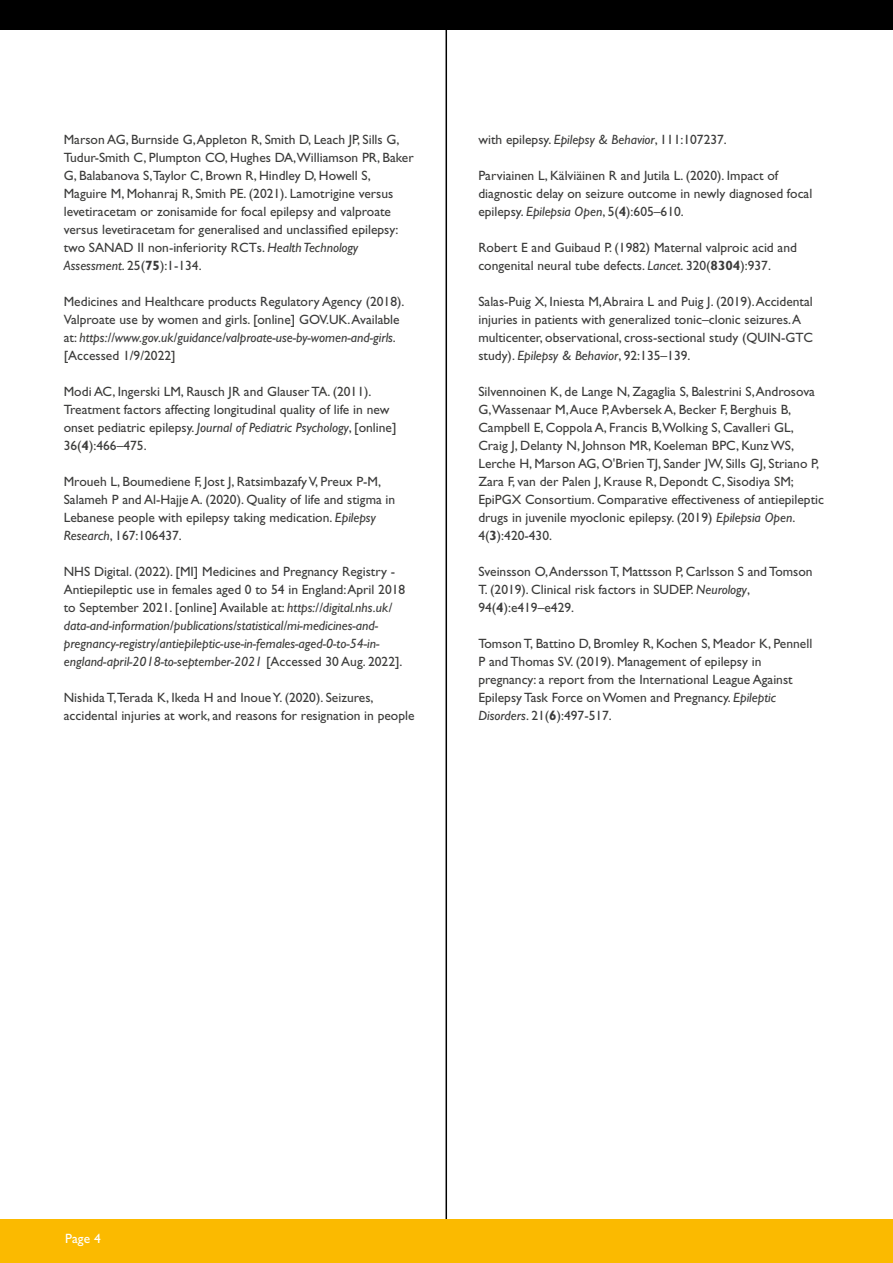
<style>
.page{position:relative;width:893px;height:1263px;background:#fff}
.page>*{position:absolute;margin:0;border:0;box-sizing:border-box;transform-origin:0 0}
.t1{font:13.5px/18px "Gill Sans Std";color:#3c3c3b}
.t2{font:italic 13.5px/18px "Gill Sans Std";color:#3c3c3b}
.t3{font:13.5px "Gill Sans Std";color:#fff}
.s1{font-style:italic}
.s2{font-weight:700}
.s3{font-style:normal}
</style>
<div class="page">
<hr style="left:446px;top:27px;width:1px;height:1193px;background:#000">
<div style="left:0;top:0;width:893px;height:29px;background:#000"></div>
<div style="left:0;top:1220px;width:893px;height:43px;background:#fbba00"></div>
<p class="t1" style="left:64px;top:131px;width:351px">Marson AG, Burnside G, Appleton R, Smith D, Leach JP, Sills G, Tudur-Smith C, Plumpton CO, Hughes DA,Williamson PR, Baker G, Balabanova S,Taylor C, Brown R, Hindley D, Howell S, Maguire M, Mohanraj R, Smith PE. (2021). Lamotrigine versus levetiracetam or zonisamide for focal epilepsy and valproate versus levetiracetam for generalised and unclassified epilepsy: two SANAD II non-inferiority RCTs. <span class="s1">Health Technology Assessment</span>. 25(<span class="s2">75</span>):1-134.</p>
<p class="t1" style="left:64px;top:293px;width:342px">Medicines and Healthcare products Regulatory Agency (2018).<br>Valproate use by women and girls. [online] GOV.UK. Available at: <span class="s1">https://www.gov.uk/guidance/valproate-use-by-women-and-girls</span>. [Accessed 1/9/2022]</p>
<p class="t1" style="left:64px;top:383px;width:334px">Modi AC, Ingerski LM, Rausch JR and Glauser TA. (2011).<br>Treatment factors affecting longitudinal quality of life in new onset pediatric epilepsy. <span class="s1">Journal of Pediatric Psychology</span>, [online] 36(<span class="s2">4</span>):466–475.</p>
<p class="t1" style="left:64px;top:472px;width:333px">Mroueh L, Boumediene F, Jost J, Ratsimbazafy V, Preux P-M, Salameh P and Al-Hajje A. (2020). Quality of life and stigma in Lebanese people with epilepsy taking medication. <span class="s1">Epilepsy Research</span>, 167:106437.</p>
<p class="t2" style="left:64px;top:562px;width:343px"><span class="s3">NHS Digital. (2022). [MI] Medicines and Pregnancy Registry - Antiepileptic use in females aged 0 to 54 in England: April 2018 to September 2021. [online] Available at:</span> https://digital.nhs.uk/ data-and-information/publications/statistical/mi-medicines-and&shy;pregnancy-registry/antiepileptic-use-in-females-aged-0-to-54-in&shy;england-april-2018-to-september-2021 <span class="s3">[Accessed 30 Aug. 2022].</span></p>
<p class="t1" style="left:64px;top:688px;width:352px">Nishida T,Terada K, Ikeda H and Inoue Y. (2020). Seizures, accidental injuries at work, and reasons for resignation in people</p>
<p class="t1" style="left:478px;top:130px;width:250px">with epilepsy. <span class="s1">Epilepsy &amp; Behavior</span>, 111:107237.</p>
<p class="t1" style="left:478px;top:166px;width:335px">Parviainen L, Kälviäinen R and Jutila L. (2020). Impact of diagnostic delay on seizure outcome in newly diagnosed focal epilepsy. <span class="s1">Epilepsia Open</span>, 5(<span class="s2">4</span>):605–610.</p>
<p class="t1" style="left:478px;top:238px;width:320px">Robert E and Guibaud P. (1982) Maternal valproic acid and congenital neural tube defects. <span class="s1">Lancet</span>. 320(<span class="s2">8304</span>):937.</p>
<p class="t1" style="left:478px;top:292px;width:336px">Salas-Puig X, Iniesta M, Abraira L and Puig J. (2019). Accidental injuries in patients with generalized tonic–clonic seizures. A multicenter, observational, cross-sectional study (QUIN-GTC study). <span class="s1">Epilepsy &amp; Behavior</span>, 92:135–139.</p>
<p class="t1" style="left:478px;top:382px;width:347px">Silvennoinen K, de Lange N, Zagaglia S, Balestrini S, Androsova G,Wassenaar M, Auce P, Avbersek A, Becker F, Berghuis B, Campbell E, Coppola A, Francis B,Wolking S, Cavalleri GL, Craig J, Delanty N, Johnson MR, Koeleman BPC, Kunz WS, Lerche H, Marson AG, O'Brien TJ, Sander JW, Sills GJ, Striano P, Zara F, van der Palen J, Krause R, Depondt C, Sisodiya SM; EpiPGX Consortium. Comparative effectiveness of antiepileptic drugs in juvenile myoclonic epilepsy. (2019) <span class="s1">Epilepsia Open</span>.<br>4(<span class="s2">3</span>):420-430.</p>
<p class="t1" style="left:478px;top:562px;width:336px">Sveinsson O, Andersson T, Mattsson P, Carlsson S and Tomson<br>T. (2019). Clinical risk factors in SUDEP. <span class="s1">Neurology</span>,<br>94(<span class="s2">4</span>):e419–e429.</p>
<p class="t1" style="left:478px;top:634px;width:335px">Tomson T, Battino D, Bromley R, Kochen S, Meador K, Pennell P and Thomas SV. (2019). Management of epilepsy in pregnancy: a report from the International League Against Epilepsy Task Force on Women and Pregnancy. <span class="s1">Epileptic Disorders</span>. 21(<span class="s2">6</span>):497-517.</p>
<p class="t3" style="left:65px;top:1231px;width:37px">Page 4</p>
</div>
